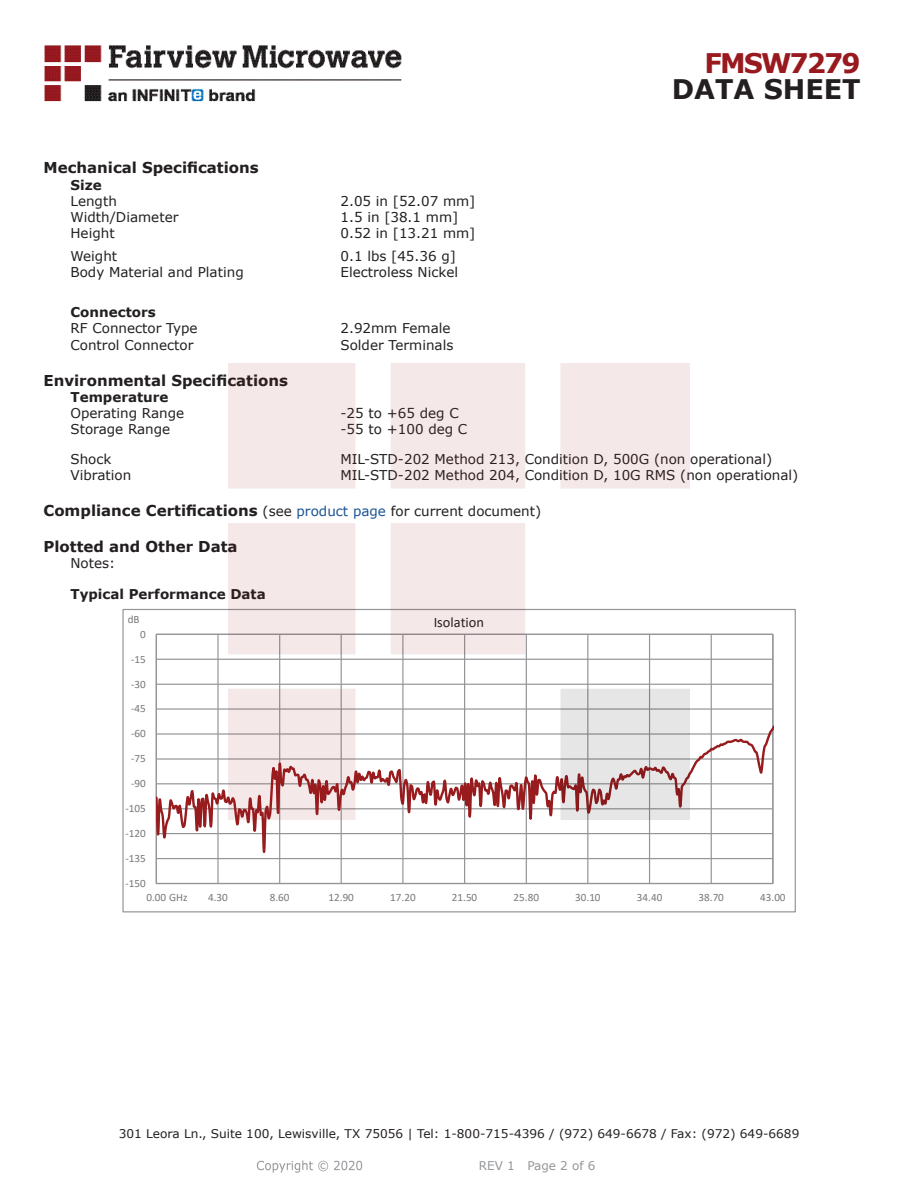
<style>
.page{position:relative;width:918px;height:1188px;background:#fff}
.page>*{position:absolute;margin:0;border:0;box-sizing:border-box;transform-origin:0 0}
.t1{font:700 27px "Verdana";color:#231f20}
.FM{font:700 27px "Verdana";letter-spacing:-.07em;color:#981a1e}
.Head1_for_Compliance{font:700 15px "Verdana";color:#231f20}
.Head1{font:700 15px "Verdana";color:#231f20}
.t2{font:14.4px "Calibri";color:#231f20}
.Specs_Para{font:13.5px "Verdana";color:#231f20}
.Head2{font:700 13.5px "Verdana";color:#231f20}
.Head2_after_Head1{font:700 13.5px "Verdana";color:#231f20}
.t3{font:12px "Verdana";color:#231f20}
.REV_Info{font:12px "Verdana";color:#939598}
.t4{font:11.1px "Calibri";letter-spacing:-.005em;color:#76787b}
.s1{font-weight:400;font-size:13.5px}
.s2{font-weight:400;font-size:13.5px;color:#1a5392}
</style>
<div class="page">
<hr style="left:156px;top:858px;width:617px;height:1px;background:#939598">
<hr style="left:156px;top:708px;width:617px;height:2px;background:#939598">
<hr style="left:156px;top:684px;width:617px;height:1px;background:#939598">
<hr style="left:156px;top:659px;width:617px;height:1px;background:#939598">
<hr style="left:217px;top:634px;width:2px;height:250px;background:#939598">
<hr style="left:279px;top:634px;width:1px;height:250px;background:#939598">
<hr style="left:341px;top:634px;width:1px;height:250px;background:#939598">
<hr style="left:402px;top:634px;width:2px;height:250px;background:#939598">
<hr style="left:464px;top:634px;width:1px;height:250px;background:#939598">
<hr style="left:526px;top:634px;width:1px;height:250px;background:#939598">
<hr style="left:587px;top:634px;width:1px;height:250px;background:#939598">
<hr style="left:649px;top:634px;width:1px;height:250px;background:#939598">
<hr style="left:711px;top:634px;width:1px;height:250px;background:#939598">
<hr style="left:156px;top:634px;width:1px;height:250px;background:#939598">
<svg style="left:156px;top:716px;width:618px;height:137px"></svg>
<img style="left:257px;top:1160px;width:106px;height:13px">
<img style="left:228px;top:364px;width:462px;height:456px">
<img style="left:44px;top:45px;width:358px;height:57px">
<p class="FM" style="left:704px;top:44px;width:158px">FMSW7279</p>
<p class="t1" style="left:672px;top:70px;width:191px">DATA SHEET</p>
<p class="Head1" style="left:44px;top:157px;width:217px">Mechanical Specifications</p>
<p class="Head2_after_Head1" style="left:70px;top:175px;width:33px">Size</p>
<p class="Specs_Para" style="left:70px;top:192px;width:48px">Length</p>
<p class="Specs_Para" style="left:340px;top:192px;width:136px">2.05 in [52.07 mm]</p>
<p class="Specs_Para" style="left:70px;top:208px;width:109px">Width/Diameter</p>
<p class="Specs_Para" style="left:340px;top:208px;width:119px">1.5 in [38.1 mm]</p>
<p class="Specs_Para" style="left:70px;top:224px;width:46px">Height</p>
<p class="Specs_Para" style="left:340px;top:224px;width:136px">0.52 in [13.21 mm]</p>
<p class="Specs_Para" style="left:70px;top:247px;width:48px">Weight</p>
<p class="Specs_Para" style="left:340px;top:247px;width:117px">0.1 lbs [45.36 g]</p>
<p class="Specs_Para" style="left:70px;top:263px;width:175px">Body Material and Plating</p>
<p class="Specs_Para" style="left:340px;top:263px;width:119px">Electroless Nickel</p>
<p class="Head2" style="left:70px;top:303px;width:87px">Connectors</p>
<p class="Specs_Para" style="left:70px;top:319px;width:129px">RF Connector Type</p>
<p class="Specs_Para" style="left:340px;top:319px;width:112px">2.92mm Female</p>
<p class="Specs_Para" style="left:70px;top:335px;width:124px">Control Connector</p>
<p class="Specs_Para" style="left:340px;top:335px;width:114px">Solder Terminals</p>
<p class="Head1" style="left:44px;top:369px;width:246px">Environmental Specifications</p>
<p class="Head2_after_Head1" style="left:70px;top:387px;width:100px">Temperature</p>
<p class="Specs_Para" style="left:70px;top:404px;width:115px">Operating Range</p>
<p class="Specs_Para" style="left:340px;top:404px;width:120px">-25 to +65 deg C</p>
<p class="Specs_Para" style="left:70px;top:420px;width:101px">Storage Range</p>
<p class="Specs_Para" style="left:340px;top:420px;width:128px">-55 to +100 deg C</p>
<p class="Specs_Para" style="left:70px;top:450px;width:42px">Shock</p>
<p class="Specs_Para" style="left:340px;top:450px;width:433px">MIL-STD-202 Method 213, Condition D, 500G (non operational)</p>
<p class="Specs_Para" style="left:70px;top:466px;width:62px">Vibration</p>
<p class="Specs_Para" style="left:340px;top:466px;width:459px">MIL-STD-202 Method 204, Condition D, 10G RMS (non operational)</p>
<p class="Head1_for_Compliance" style="left:44px;top:500px;width:499px">Compliance Certifications <span class="s1">(see</span> <span class="s2">product page</span> <span class="s1">for current document)</span></p>
<p class="Head1_for_Compliance" style="left:44px;top:536px;width:196px">Plotted and Other Data</p>
<p class="Specs_Para" style="left:70px;top:554px;width:46px">Notes:</p>
<p class="Head2" style="left:70px;top:585px;width:197px">Typical Performance Data</p>
<p class="t4" style="left:128px;top:611px;width:13px">dB</p>
<p class="t2" style="left:434px;top:612px;width:52px">Isolation</p>
<p class="t4" style="left:140px;top:626px;width:7px">0</p>
<p class="t4" style="left:131px;top:651px;width:16px">-15</p>
<p class="t4" style="left:131px;top:676px;width:16px">-30</p>
<p class="t4" style="left:131px;top:701px;width:16px">-45</p>
<p class="t4" style="left:131px;top:726px;width:16px">-60</p>
<p class="t4" style="left:131px;top:751px;width:16px">-75</p>
<p class="t4" style="left:131px;top:776px;width:16px">-90</p>
<p class="t4" style="left:125px;top:801px;width:22px">-105</p>
<p class="t4" style="left:125px;top:826px;width:22px">-120</p>
<p class="t4" style="left:125px;top:851px;width:22px">-135</p>
<p class="t4" style="left:125px;top:876px;width:22px">-150</p>
<p class="t4" style="left:146px;top:890px;width:43px">0.00 GHz</p>
<p class="t4" style="left:208px;top:890px;width:21px">4.30</p>
<p class="t4" style="left:270px;top:890px;width:21px">8.60</p>
<p class="t4" style="left:329px;top:890px;width:27px">12.90</p>
<p class="t4" style="left:390px;top:890px;width:27px">17.20</p>
<p class="t4" style="left:452px;top:890px;width:27px">21.50</p>
<p class="t4" style="left:514px;top:890px;width:27px">25.80</p>
<p class="t4" style="left:575px;top:890px;width:27px">30.10</p>
<p class="t4" style="left:637px;top:890px;width:27px">34.40</p>
<p class="t4" style="left:699px;top:890px;width:27px">38.70</p>
<p class="t4" style="left:760px;top:890px;width:27px">43.00</p>
<p class="t3" style="left:119px;top:1125px;width:682px">301 Leora Ln., Suite 100, Lewisville, TX 75056 | Tel: 1-800-715-4396 / (972) 649-6678 / Fax: (972) 649-6689</p>
<p class="REV_Info" style="left:479px;top:1157px;width:118px">REV 1 Page 2 of 6</p>
</div>
